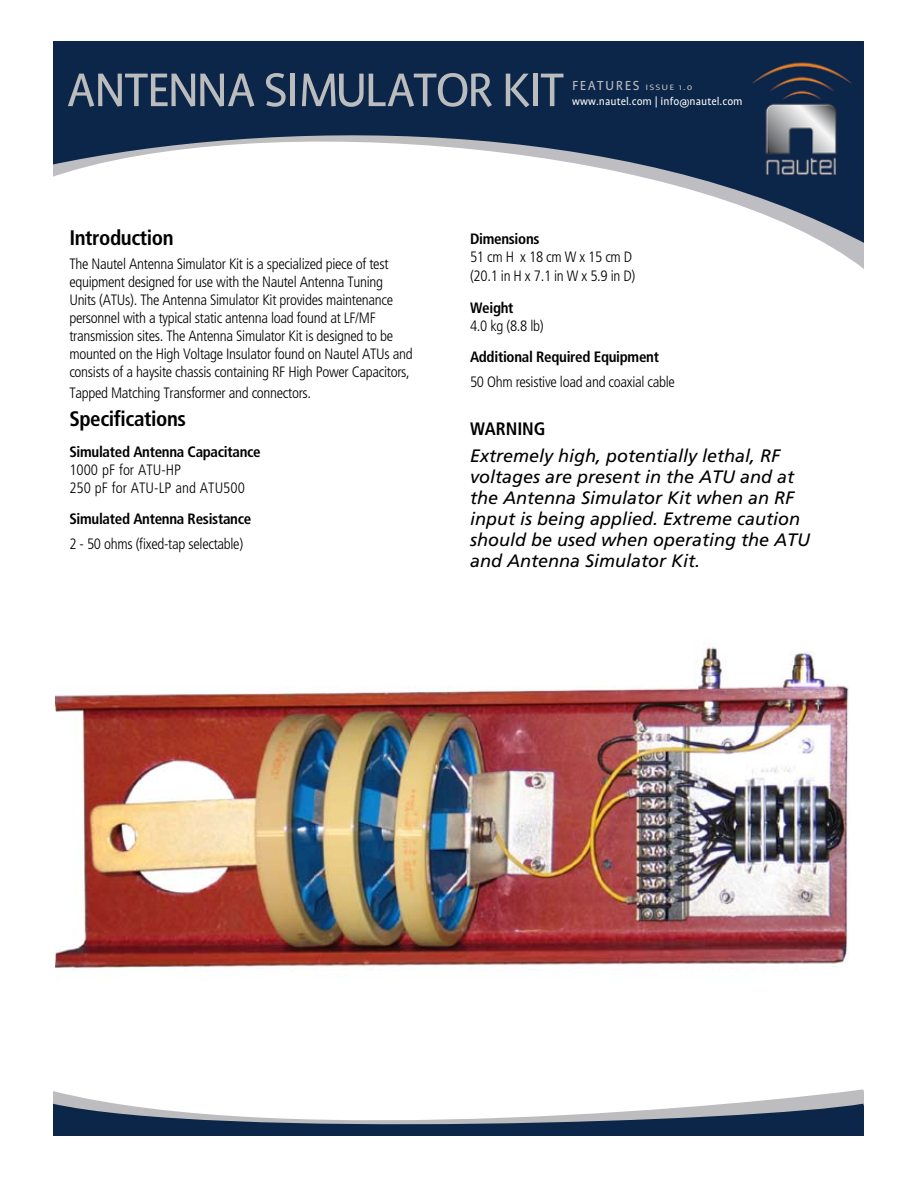
<style>
.page{position:relative;width:918px;height:1188px;background:#fff}
.page>*{position:absolute;margin:0;border:0;box-sizing:border-box;transform-origin:0 0}
.t1{font:54px "Profile";letter-spacing:-.03em;color:#babcbe}
.t2{font:700 condensed 21px "Frutiger";letter-spacing:-.02em;color:#000}
.t3{font:italic 18px/21px "Frutiger";color:#000}
.t4{font:700 condensed 18px "Frutiger";letter-spacing:-.005em;color:#000}
.t5{font:300 condensed 15px/18px "Frutiger";letter-spacing:-.02em;color:#000}
.t6{font:700 condensed 15px "Frutiger";letter-spacing:-.02em;color:#000}
.t7{font:300 condensed 15px/18px "Frutiger";color:#000}
.t8{font:15px "Profile";letter-spacing:.1em;color:#babcbe}
.t9{font:12px "Profile";color:#fff}
.s1{font-size:9px}
</style>
<div class="page">
<img style="left:53px;top:1089px;width:810px;height:15px">
<img style="left:53px;top:1104px;width:810px;height:31px">
<img style="left:53px;top:42px;width:810px;height:205px">
<img style="left:55px;top:647px;width:794px;height:323px">
<h1 class="t1" style="left:67px;top:62px;width:499px">ANTENNA SIMULATOR KIT</h1>
<p class="t8" style="left:572px;top:78px;width:122px">FEATURES <span class="s1">ISSUE 1.0</span></p>
<p class="t9" style="left:572px;top:96px;width:172px">www.nautel.com | info@nautel.com</p>
<h2 class="t2" style="left:69px;top:226px;width:106px">Introduction</h2>
<p class="t5" style="left:69px;top:255px;width:345px">The Nautel Antenna Simulator Kit is a specialized piece of test equipment designed for use with the Nautel Antenna Tuning Units (ATUs). The Antenna Simulator Kit provides maintenance personnel with a typical static antenna load found at LF/MF transmission sites. The Antenna Simulator Kit is designed to be mounted on the High Voltage Insulator found on Nautel ATUs and consists of a haysite chassis containing RF High Power Capacitors,</p>
<p class="t5" style="left:69px;top:384px;width:243px">Tapped Matching Transformer and connectors.</p>
<h2 class="t2" style="left:69px;top:406px;width:118px">Specifications</h2>
<p class="t6" style="left:69px;top:443px;width:193px">Simulated Antenna Capacitance</p>
<p class="t7" style="left:69px;top:461px;width:177px">1000 pF for ATU-HP<br>250 pF for ATU-LP and ATU500</p>
<p class="t6" style="left:69px;top:510px;width:183px">Simulated Antenna Resistance</p>
<p class="t5" style="left:69px;top:535px;width:175px">2 - 50 ohms (fixed-tap selectable)</p>
<p class="t6" style="left:470px;top:230px;width:71px">Dimensions</p>
<p class="t5" style="left:470px;top:247px;width:167px;line-height:19.5px">51 cm H x 18 cm W x 15 cm D (20.1 in H x 7.1 in W x 5.9 in D)</p>
<p class="t6" style="left:470px;top:299px;width:45px">Weight</p>
<p class="t5" style="left:470px;top:317px;width:75px">4.0 kg (8.8 lb)</p>
<p class="t6" style="left:470px;top:348px;width:190px">Additional Required Equipment</p>
<p class="t5" style="left:470px;top:373px;width:206px">50 Ohm resistive load and coaxial cable</p>
<p class="t4" style="left:470px;top:418px;width:77px">WARNING</p>
<p class="t3" style="left:470px;top:445px;width:342px">Extremely high, potentially lethal, RF voltages are present in the ATU and at the Antenna Simulator Kit when an RF input is being applied. Extreme caution should be used when operating the ATU and Antenna Simulator Kit.</p>
</div>
